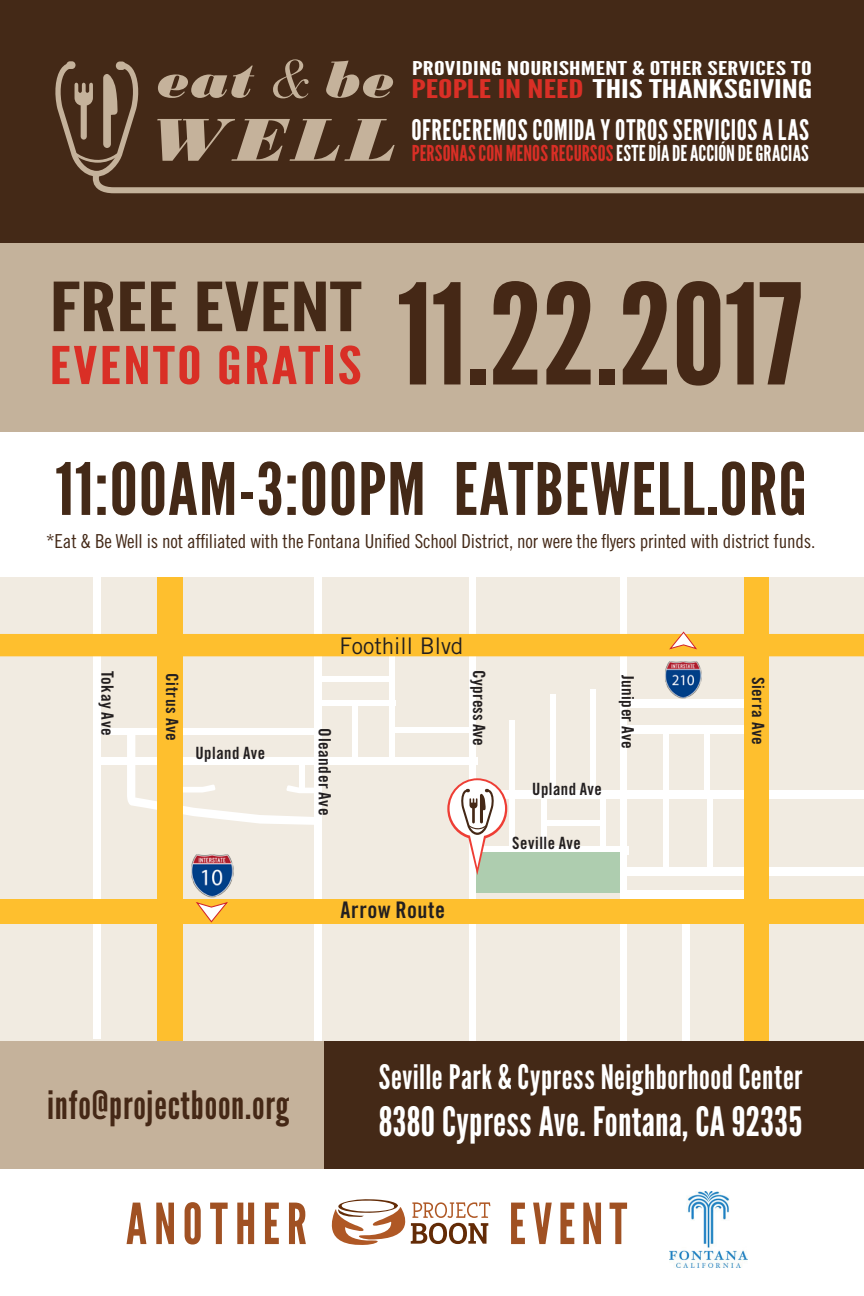
<style>
.page{position:relative;width:864px;height:1296px;background:#fff}
.page>*{position:absolute;margin:0;border:0;box-sizing:border-box;transform-origin:0 0}
.t1{font:139.2px "League Gothic";letter-spacing:-.005em;color:#452816;scale:1.08 1}
.t2{font:72px "League Gothic";letter-spacing:.015em;color:#442917;scale:1.1 1}
.t3{font:67.5px "League Gothic";color:#442917;scale:1.48 1}
.t4{font:56.4px "League Gothic";letter-spacing:.115em;color:#a05123}
.t5{font:51.9px "League Gothic";letter-spacing:.035em;color:#d92f26;scale:1.32 1}
.t6{font:40.5px "League Gothic";letter-spacing:.01em;color:#fff}
.t7{font:39px "League Gothic";letter-spacing:.02em;color:#452816}
.t8{font:33.6px "League Gothic";letter-spacing:.015em;color:#fff}
.t9{font:28.5px "League Gothic";letter-spacing:.02em;color:#fff}
.t10{font:25.8px "League Gothic";color:#fff;scale:1.58 1}
.t11{font:22.8px "Trade Gothic";color:#231f20}
.t12{font:22.8px "Trade Gothic LT Std Bd Cn 20";letter-spacing:.03em;color:#231f20}
.t13{font:21.9px "League Gothic";letter-spacing:.005em;color:#d92f26}
.t14{font:19.2px "Trade Gothic LT Std Cn 18";letter-spacing:-.01em;color:#442917}
.t15{font:18.9px "League Gothic";letter-spacing:.01em;color:#fff;scale:1.58 1}
.t16{font:16.8px "Trade Gothic LT Std Bd Cn 20";letter-spacing:.03em;color:#231f20}
.t17{font:16.8px "Trade Gothic LT Std Bd Cn 20";letter-spacing:.005em;color:#231f20}
.s1{color:#d92f26}
.s2{color:#fff}
</style>
<div class="page">
<div style="left:0;top:0;width:864px;height:243px;background:#442917"></div>
<div style="left:0;top:243px;width:864px;height:189px;background:#c4b29b"></div>
<svg style="left:55px;top:59px;width:809px;height:135px"></svg>
<div style="left:0;top:577px;width:864px;height:464px;background:#f1ebe1"></div>
<div style="left:469px;top:575px;width:7px;height:466px;background:#fff"></div>
<div style="left:314px;top:577px;width:8px;height:464px;background:#fff"></div>
<div style="left:93px;top:577px;width:8px;height:462px;background:#fff"></div>
<div style="left:620px;top:575px;width:7px;height:466px;background:#fff"></div>
<div style="left:469px;top:791px;width:395px;height:8px;background:#fff"></div>
<div style="left:469px;top:847px;width:159px;height:8px;background:#fff"></div>
<div style="left:510px;top:720px;width:5px;height:135px;background:#fff"></div>
<div style="left:664px;top:730px;width:5px;height:145px;background:#fff"></div>
<div style="left:705px;top:730px;width:5px;height:69px;background:#fff"></div>
<div style="left:707px;top:791px;width:6px;height:84px;background:#fff"></div>
<div style="left:541px;top:791px;width:6px;height:64px;background:#fff"></div>
<div style="left:541px;top:820px;width:63px;height:6px;background:#fff"></div>
<div style="left:600px;top:791px;width:6px;height:64px;background:#fff"></div>
<div style="left:390px;top:650px;width:5px;height:111px;background:#fff"></div>
<div style="left:352px;top:703px;width:6px;height:58px;background:#fff"></div>
<div style="left:314px;top:700px;width:81px;height:6px;background:#fff"></div>
<div style="left:314px;top:676px;width:81px;height:6px;background:#fff"></div>
<div style="left:390px;top:727px;width:87px;height:6px;background:#fff"></div>
<div style="left:551px;top:695px;width:5px;height:104px;background:#fff"></div>
<div style="left:590px;top:690px;width:6px;height:109px;background:#fff"></div>
<svg style="left:127px;top:726px;width:187px;height:99px"></svg>
<div style="left:102px;top:729px;width:214px;height:6px;background:#fff"></div>
<div style="left:300px;top:762px;width:5px;height:30px;background:#fff"></div>
<div style="left:620px;top:867px;width:244px;height:8px;background:#fff"></div>
<div style="left:620px;top:699px;width:131px;height:8px;background:#fff"></div>
<div style="left:620px;top:726px;width:131px;height:8px;background:#fff"></div>
<div style="left:620px;top:891px;width:131px;height:8px;background:#fff"></div>
<div style="left:682px;top:891px;width:8px;height:150px;background:#fff"></div>
<div style="left:96px;top:757px;width:381px;height:7px;background:#fff"></div>
<div style="left:0;top:899px;width:864px;height:25px;background:#febf2e"></div>
<div style="left:158px;top:577px;width:25px;height:464px;background:#febf2e"></div>
<div style="left:745px;top:577px;width:24px;height:464px;background:#febf2e"></div>
<div style="left:477px;top:852px;width:143px;height:40px;background:#aecdaf"></div>
<svg style="left:442px;top:757px;width:65px;height:118px"></svg>
<img style="left:191px;top:854px;width:42px;height:43px">
<img style="left:665px;top:661px;width:37px;height:37px">
<svg style="left:196px;top:902px;width:32px;height:21px"></svg>
<svg style="left:0;top:631px;width:864px;height:25px"></svg>
<div style="left:0;top:1041px;width:324px;height:128px;background:#c5b29b"></div>
<div style="left:324px;top:1041px;width:540px;height:128px;background:#442917"></div>
<svg style="left:331px;top:1199px;width:159px;height:46px"></svg>
<img style="left:670px;top:1191px;width:77px;height:76px">
<p class="t15" style="left:412px;top:57px;width:254px">PROVIDING NOURISHMENT &amp; OTHER SERVICES TO</p>
<p class="t10" style="left:412px;top:73px;width:255px"><span class="s1">PEOPLE IN NEED</span> THIS THANKSGIVING</p>
<p class="t9" style="left:412px;top:113px;width:399px">OFRECEREMOS COMIDA Y OTROS SERVICIOS A LAS</p>
<p class="t13" style="left:412px;top:140px;width:399px">PERSONAS CON MENOS RECURSOS <span class="s2">ESTE DÍA DE ACCIÓN DE GRACIAS</span></p>
<p class="t3" style="left:50px;top:267px;width:212px">FREE EVENT</p>
<p class="t1" style="left:397px;top:252px;width:377px">11.22.2017</p>
<p class="t5" style="left:50px;top:335px;width:238px">EVENTO GRATIS</p>
<p class="t2" style="left:55px;top:446px;width:685px">11:00AM-3:00PM EATBEWELL.ORG</p>
<p class="t14" style="left:46px;top:530px;width:771px">*Eat &amp; Be Well is not affiliated with the Fontana Unified School District, nor were the flyers printed with district funds.</p>
<p class="t16" style="left:118px;top:671px;width:66px;rotate:90deg">Tokay Ave</p>
<p class="t11" style="left:339px;top:632px;width:125px">Foothill Blvd</p>
<p class="t17" style="left:489px;top:670px;width:77px;rotate:90deg">Cypress Ave</p>
<p class="t16" style="left:182px;top:673px;width:69px;rotate:90deg">Citrus Ave</p>
<p class="t16" style="left:768px;top:677px;width:70px;rotate:90deg">Sierra Ave</p>
<p class="t16" style="left:638px;top:675px;width:75px;rotate:90deg">Juniper Ave</p>
<p class="t16" style="left:335px;top:728px;width:88px;rotate:90deg">Oleander Ave</p>
<p class="t16" style="left:196px;top:743px;width:71px">Upland Ave</p>
<p class="t16" style="left:532px;top:779px;width:71px">Upland Ave</p>
<p class="t12" style="left:340px;top:896px;width:106px">Arrow Route</p>
<p class="t16" style="left:512px;top:832px;width:70px">Seville Ave</p>
<p class="t7" style="left:47px;top:1081px;width:244px">info@projectboon.org</p>
<p class="t8" style="left:379px;top:1057px;width:425px">Seville Park &amp; Cypress Neighborhood Center</p>
<p class="t6" style="left:379px;top:1098px;width:425px">8380 Cypress Ave. Fontana, CA 92335</p>
<p class="t4" style="left:126px;top:1190px;width:182px">ANOTHER</p>
<p class="t4" style="left:509px;top:1190px;width:120px">EVENT</p>
</div>
